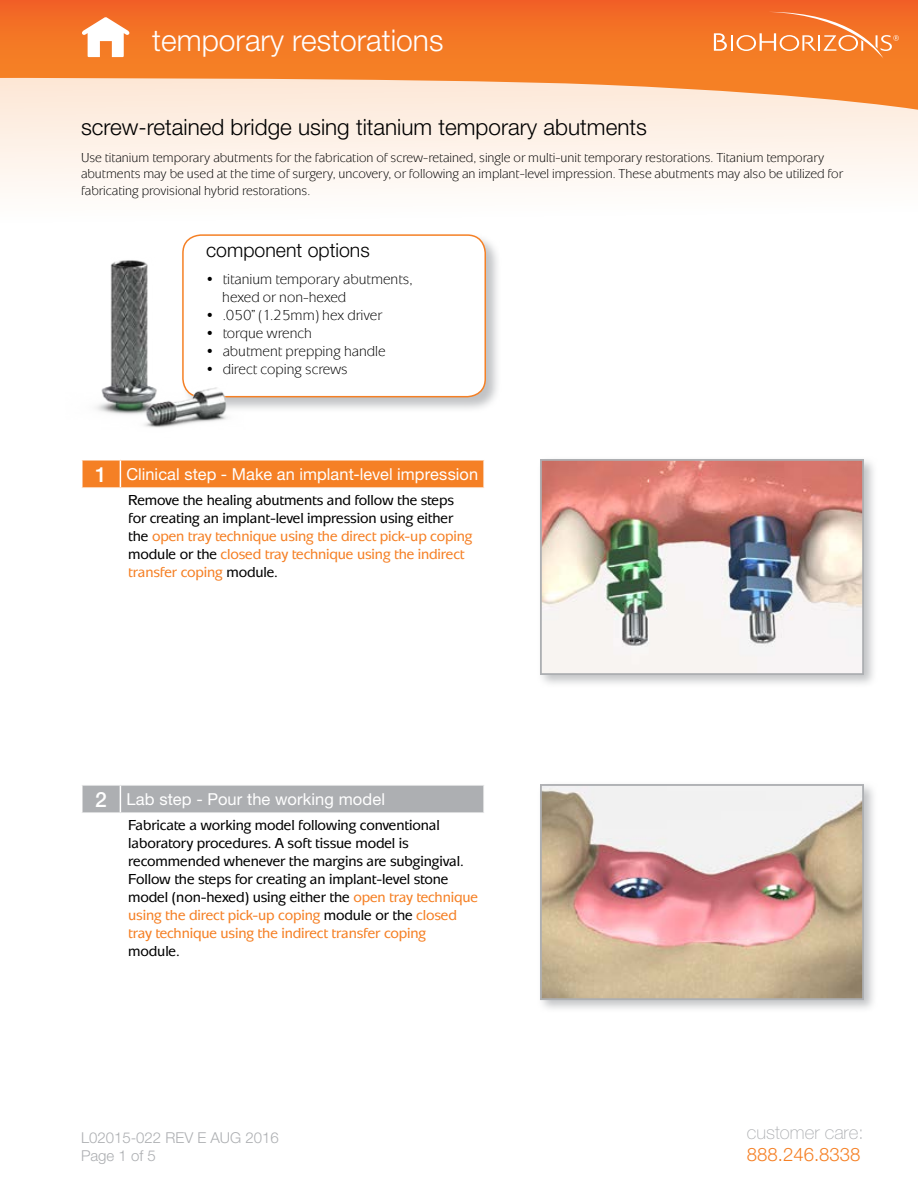
<style>
.page{position:relative;width:918px;height:1188px;background:#fff}
.page>*{position:absolute;margin:0;border:0;box-sizing:border-box;transform-origin:0 0}
.t1{font:300 30px "Helvetica Neue";color:#fff}
.t2{font:300 22.5px "Helvetica Neue";color:#000}
.t3{font:300 19.5px "Helvetica Neue";color:#000}
.t4{font:100 18.6px "Helvetica Neue";color:#adafb2}
.t5{font:300 18.6px "Helvetica Neue";color:#f58025}
.t6{font:16.5px "Helvetica Neue";letter-spacing:.005em;color:#fff}
.t7{font:500 15px/18px "Mixage ITC";letter-spacing:-.01em;color:#000}
.t8{font:15px/18px "Mixage ITC";color:#000}
.t9{font:300 15px/18px "Helvetica Neue";color:#adafb2}
.t10{font:13.5px/16.5px "Mixage ITC";color:#000}
.s1{font-weight:500;font-size:21px}
.s2{color:#f58025}
</style>
<div class="page">
<svg style="left:0;top:112px;width:918px;height:78px;fill:#fef3eb"></svg>
<svg style="left:0;top:0;width:918px;height:112px;background:#f69456"></svg>
<svg style="left:714px;top:12px;width:185px;height:47px;background:#f4833d"></svg>
<svg style="left:81px;top:17px;width:49px;height:40px"></svg>
<div style="left:81px;top:460px;width:403px;height:28px;background:#f58025"></div>
<hr style="left:483px;top:461px;width:2px;height:26px;background:#fff">
<hr style="left:120px;top:487px;width:365px;height:2px;background:#fff">
<div style="left:82px;top:785px;width:402px;height:28px;background:#adafb2"></div>
<hr style="left:483px;top:786px;width:2px;height:26px;background:#fff">
<hr style="left:120px;top:812px;width:365px;height:2px;background:#fff">
<div style="left:181px;top:233px;width:321px;height:180px;background:#adafb2;opacity:.75"></div>
<div style="left:183px;top:235px;width:302px;height:162px;background:#fff;border-radius:18px"></div>
<div style="left:182px;top:234px;width:304px;height:163px;border:2px solid #f58025;border-radius:18px"></div>
<div style="left:537px;top:780px;width:341px;height:233px;background:#adafb2;opacity:.75"></div>
<img style="left:543px;top:787px;width:318px;height:210px">
<div style="left:540px;top:784px;width:324px;height:216px;border:2px solid #adafb2"></div>
<div style="left:537px;top:455px;width:341px;height:233px;background:#adafb2;opacity:.75"></div>
<img style="left:543px;top:462px;width:318px;height:210px">
<div style="left:540px;top:459px;width:324px;height:216px;border:2px solid #adafb2"></div>
<img style="left:96px;top:257px;width:149px;height:171px">
<h1 class="t1" style="left:152px;top:22px;width:293px">temporary restorations</h1>
<h2 class="t2" style="left:81px;top:113px;width:567px">screw-retained bridge using titanium temporary abutments</h2>
<p class="t10" style="left:81px;top:149px;width:764px">Use titanium temporary abutments for the fabrication of screw-retained, single or multi-unit temporary restorations. Titanium temporary abutments may be used at the time of surgery, uncovery, or following an implant-level impression. These abutments may also be utilized for fabricating provisional hybrid restorations.</p>
<h3 class="t3" style="left:206px;top:238px;width:165px">component options</h3>
<p class="t8" style="left:222px;top:270px;width:192px;text-indent:-16px">• titanium temporary abutments, hexed or non-hexed</p>
<p class="t8" style="left:206px;top:306px;width:178px">• .050” (1.25mm) hex driver</p>
<p class="t8" style="left:206px;top:324px;width:107px">• torque wrench</p>
<p class="t8" style="left:206px;top:342px;width:181px">• abutment prepping handle</p>
<p class="t8" style="left:206px;top:360px;width:143px">• direct coping screws</p>
<p class="t6" style="left:95px;top:465px;width:384px"><span class="s1">1</span> Clinical step - Make an implant-level impression</p>
<p class="t7" style="left:128px;top:491px;width:346px">Remove the healing abutments and follow the steps for creating an implant-level impression using either the <span class="s2">open tray technique using the direct pick-up coping </span>module or the <span class="s2">closed tray technique using the indirect transfer coping</span> module.</p>
<p class="t6" style="left:95px;top:790px;width:291px"><span class="s1">2</span> Lab step - Pour the working model</p>
<p class="t7" style="left:128px;top:816px;width:351px">Fabricate a working model following conventional laboratory procedures. A soft tissue model is recommended whenever the margins are subgingival.<br>Follow the steps for creating an implant-level stone model (non-hexed) using either the <span class="s2">open tray technique using the direct pick-up coping</span> module or the <span class="s2">closed tray technique using the indirect transfer coping</span></p>
<p class="t7" style="left:128px;top:942px;width:53px">module.</p>
<p class="t9" style="left:81px;top:1128px;width:199px">L02015-022 REV E AUG 2016<br>Page 1 of 5</p>
<p class="t4" style="left:747px;top:1121px;width:118px">customer care:</p>
<p class="t5" style="left:747px;top:1143px;width:115px">888.246.8338</p>
</div>
